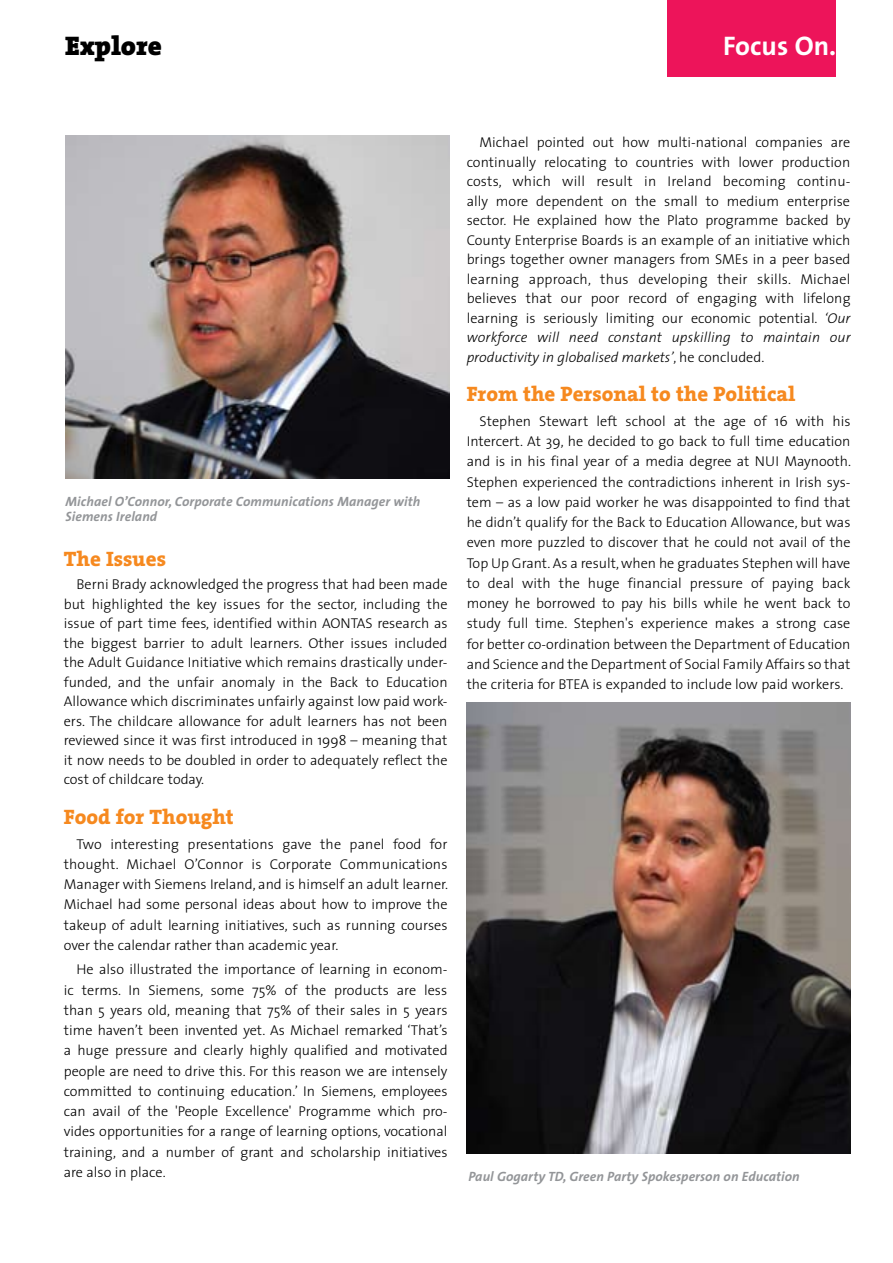
<style>
.page{position:relative;width:893px;height:1263px;background:#fff}
.page>*{position:absolute;margin:0;border:0;box-sizing:border-box;transform-origin:0 0}
.t1{font:700 27px "The Sans";color:#fff}
.t2{font:900 27px "The Serif";color:#000}
.t3{font:800 21px "The Serif";color:#f6891f}
.t4{font:300 14.25px/20.2px "The Sans";color:#000;text-align:justify}
.t5{font:italic 700 13.5px/15px "The Sans";letter-spacing:.005em;color:#939598}
.s1{font-style:italic}
</style>
<div class="page">
<div style="left:667px;top:0;width:169px;height:77px;background:#ed145a"></div>
<img style="left:467px;top:702px;width:383px;height:452px">
<img style="left:66px;top:135px;width:383px;height:344px">
<h1 class="t2" style="left:65px;top:23px;width:98px">Explore</h1>
<h1 class="t1" style="left:723px;top:23px;width:128px">Focus On...</h1>
<p class="t5" style="left:66px;top:494px;width:356px">Michael O’Connor, Corporate Communications Manager with<br>Siemens Ireland</p>
<h2 class="t3" style="left:64px;top:541px;width:104px">The Issues</h2>
<p class="t4" style="left:64px;top:574px;width:385px;line-height:19.5px;text-indent:13px">Berni Brady acknowledged the progress that had been made but highlighted the key issues for the sector, including the issue of part time fees, identified within AONTAS research as the biggest barrier to adult learners. Other issues included the Adult Guidance Initiative which remains drastically under&shy;funded, and the unfair anomaly in the Back to Education Allowance which discriminates unfairly against low paid work&shy;ers. The childcare allowance for adult learners has not been reviewed since it was first introduced in 1998 – meaning that it now needs to be doubled in order to adequately reflect the cost of childcare today.</p>
<h2 class="t3" style="left:64px;top:799px;width:171px">Food for Thought</h2>
<p class="t4" style="left:64px;top:833px;width:386px;text-indent:13px">Two interesting presentations gave the panel food for thought. Michael O’Connor is Corporate Communications Manager with Siemens Ireland, and is himself an adult learner.<br>Michael had some personal ideas about how to improve the takeup of adult learning initiatives, such as running courses over the calendar rather than academic year.</p>
<p class="t4" style="left:64px;top:959px;width:385px;text-indent:13px">He also illustrated the importance of learning in econom&shy;ic terms. In Siemens, some 75% of the products are less than 5 years old, meaning that 75% of their sales in 5 years time haven’t been invented yet. As Michael remarked ‘That’s a huge pressure and clearly highly qualified and motivated people are need to drive this. For this reason we are intensely committed to continuing education.’ In Siemens, employees can avail of the 'People Excellence' Programme which pro&shy;vides opportunities for a range of learning options, vocational training, and a number of grant and scholarship initiatives are also in place.</p>
<p class="t4" style="left:467px;top:132px;width:385px;line-height:19.5px;text-indent:13px">Michael pointed out how multi-national companies are continually relocating to countries with lower production costs, which will result in Ireland becoming continu&shy;ally more dependent on the small to medium enterprise sector. He explained how the Plato programme backed by County Enterprise Boards is an example of an initiative which brings together owner managers from SMEs in a peer based learning approach, thus developing their skills. Michael believes that our poor record of engaging with lifelong learning is seriously limiting our economic potential. <span class="s1">‘Our workforce will need constant upskilling to maintain our productivity in globalised markets’</span>, he concluded.</p>
<h2 class="t3" style="left:467px;top:377px;width:330px">From the Personal to the Political</h2>
<p class="t4" style="left:467px;top:410px;width:386px;text-indent:13px">Stephen Stewart left school at the age of 16 with his Intercert. At 39, he decided to go back to full time education and is in his final year of a media degree at NUI Maynooth.<br>Stephen experienced the contradictions inherent in Irish sys&shy;tem – as a low paid worker he was disappointed to find that he didn’t qualify for the Back to Education Allowance, but was even more puzzled to discover that he could not avail of the Top Up Grant. As a result, when he graduates Stephen will have to deal with the huge financial pressure of paying back money he borrowed to pay his bills while he went back to study full time. Stephen's experience makes a strong case for better co-ordination between the Department of Education and Science and the Department of Social Family Affairs so that the criteria for BTEA is expanded to include low paid workers.</p>
<p class="t5" style="left:468px;top:1168px;width:333px">Paul Gogarty TD, Green Party Spokesperson on Education</p>
</div>
